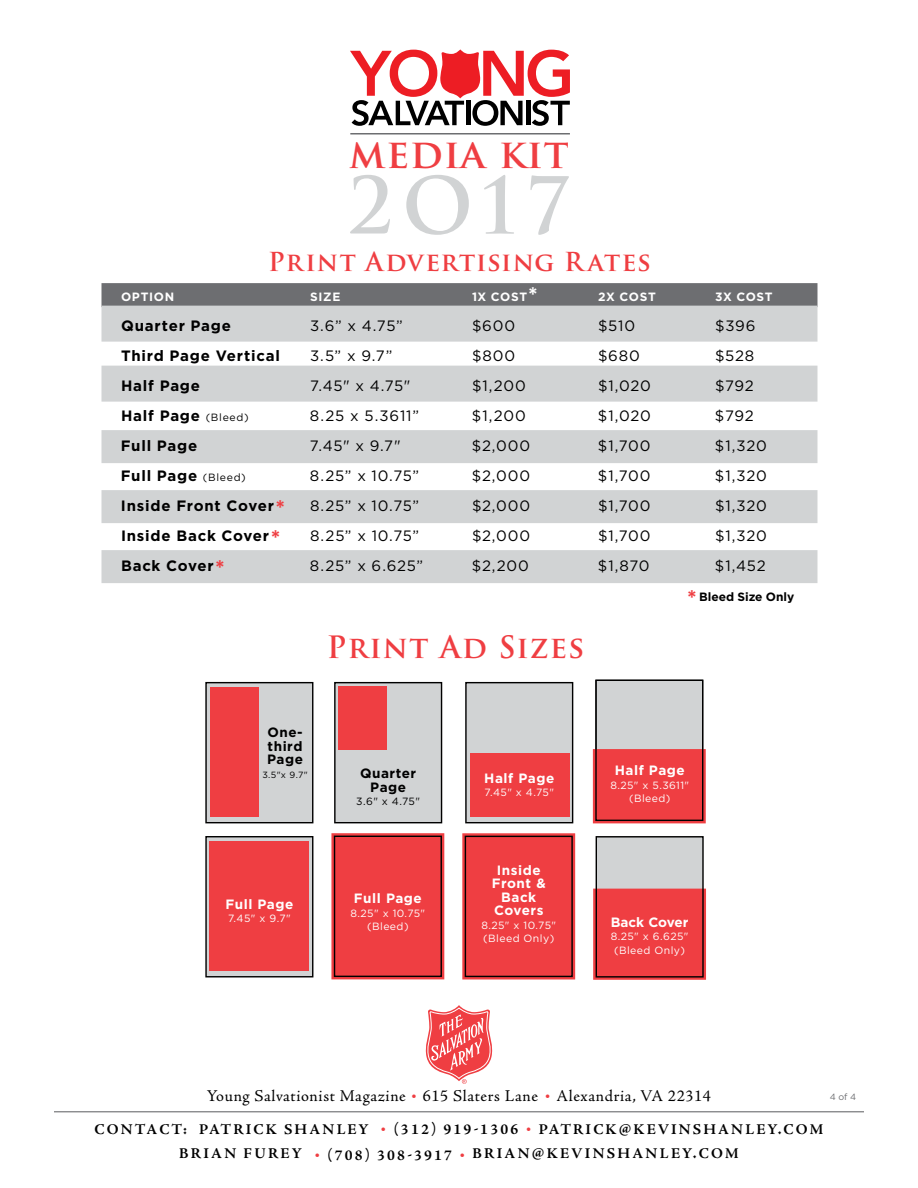
<style>
.page{position:relative;width:918px;height:1188px;background:#fff}
.page>*{position:absolute;margin:0;border:0;box-sizing:border-box;transform-origin:0 0}
.t1{font:700 76.5px "Trajan Pro";color:#d1d3d4}
.t2{font:700 39.6px "Trajan Pro";letter-spacing:.02em;color:#ef3e42}
.t3{font:700 30px "Trajan Pro";letter-spacing:.04em;color:#ef3e42}
.t4{font:700 25.5px "Trajan Pro";letter-spacing:.035em;color:#ef3e42}
.t5{font:16.5px "Adobe Jenson Pro";letter-spacing:.035em;color:#000}
.t6{font:15px "Gotham";letter-spacing:.045em;color:#000}
.t7{font:700 15px "Gotham";letter-spacing:.05em;color:#000}
.t8{font:700 15px/24px "Adobe Jenson Pro";letter-spacing:.145em;color:#000;text-align:center}
.t9{font:700 13.5px/13.5px "Gotham";letter-spacing:.04em;color:#fff;text-align:center}
.t10{font:700 13.5px/13.5px "Gotham";letter-spacing:.04em;color:#000;text-align:center}
.t11{font:700 13.5px "Gotham";color:#fff}
.t12{font:700 12px "Gotham";letter-spacing:.055em;color:#fff}
.t13{font:700 12px "Gotham";color:#000}
.t14{font:10.5px/13.5px "Gotham";letter-spacing:.04em;color:#fff;text-align:center}
.t15{font:10.5px "Gotham";color:#000}
.t16{font:9px "Gotham";color:#000}
.t17{font:9px "Gotham";color:#6d6e71}
.s1{font-size:22.5px}
.s2{font-weight:400;font-size:10.5px}
.s3{font-size:22.5px;color:#ef3e42}
.s4{font-weight:400}
.s5{font-family:"Gotham";font-size:13.5px;color:#ef3e42}
.s6{font-family:"Gotham";font-weight:400;font-size:13.5px;color:#ef3e42}
</style>
<div class="page">
<div style="left:462px;top:833px;width:113px;height:146px;background:#ef3e42;border:3px solid #ef3e42"></div>
<div style="left:465px;top:836px;width:108px;height:141px;border:1px solid #000"></div>
<div style="left:596px;top:837px;width:107px;height:140px;background:#d1d3d4"></div>
<div style="left:593px;top:889px;width:113px;height:91px;background:#ef3e42;border:3px solid #ef3e42"></div>
<div style="left:596px;top:836px;width:108px;height:142px;border:1px solid #000"></div>
<div style="left:206px;top:837px;width:107px;height:140px;background:#d1d3d4"></div>
<div style="left:205px;top:836px;width:108px;height:141px;border:1px solid #000"></div>
<div style="left:209px;top:841px;width:100px;height:129px;background:#ef3e42"></div>
<div style="left:331px;top:833px;width:113px;height:146px;background:#ef3e42;border:3px solid #ef3e42"></div>
<div style="left:334px;top:836px;width:108px;height:141px;border:1px solid #000"></div>
<div style="left:466px;top:683px;width:107px;height:140px;background:#d1d3d4"></div>
<div style="left:465px;top:682px;width:108px;height:141px;border:1px solid #000"></div>
<div style="left:470px;top:753px;width:99px;height:63px;background:#ef3e42"></div>
<div style="left:335px;top:683px;width:107px;height:140px;background:#d1d3d4"></div>
<div style="left:334px;top:682px;width:108px;height:141px;border:1px solid #000"></div>
<div style="left:339px;top:687px;width:48px;height:63px;background:#ef3e42"></div>
<div style="left:596px;top:680px;width:107px;height:140px;background:#d1d3d4"></div>
<div style="left:593px;top:749px;width:113px;height:74px;background:#ef3e42;border:3px solid #ef3e42"></div>
<div style="left:595px;top:680px;width:108px;height:141px;border:1px solid #000"></div>
<hr style="left:350px;top:133px;width:220px;height:2px;background:#6d6e71">
<svg style="left:350px;top:49px;width:220px;height:77px"></svg>
<svg style="left:425px;top:1005px;width:68px;height:79px"></svg>
<hr style="left:54px;top:1111px;width:810px;height:1px;background:#6d6e71">
<div style="left:102px;top:283px;width:715px;height:24px;background:#6d6e71"></div>
<div style="left:102px;top:306px;width:715px;height:36px;background:#d1d3d4"></div>
<div style="left:102px;top:366px;width:715px;height:36px;background:#d1d3d4"></div>
<div style="left:102px;top:430px;width:715px;height:33px;background:#d1d3d4"></div>
<div style="left:102px;top:490px;width:715px;height:33px;background:#d1d3d4"></div>
<div style="left:102px;top:550px;width:715px;height:33px;background:#d1d3d4"></div>
<div style="left:206px;top:683px;width:107px;height:140px;background:#d1d3d4"></div>
<div style="left:205px;top:682px;width:108px;height:141px;border:1px solid #000"></div>
<div style="left:210px;top:687px;width:48px;height:129px;background:#ef3e42"></div>
<h2 class="t2" style="left:349px;top:129px;width:221px">media kit</h2>
<h1 class="t1" style="left:347px;top:158px;width:225px">2O17</h1>
<h3 class="t4" style="left:268px;top:246px;width:384px">Print Advertising R ates</h3>
<p class="t12" style="left:121px;top:290px;width:55px">OPTION</p>
<p class="t12" style="left:310px;top:290px;width:32px">SIZE</p>
<p class="t12" style="left:472px;top:290px;width:67px">1X COST<span class="s1">*</span></p>
<p class="t12" style="left:598px;top:290px;width:59px">2X COST</p>
<p class="t12" style="left:715px;top:290px;width:59px">3X COST</p>
<p class="t7" style="left:121px;top:317px;width:112px">Quarter Page</p>
<p class="t6" style="left:310px;top:318px;width:94px">3.6” x 4.75”</p>
<p class="t6" style="left:472px;top:318px;width:45px">$600</p>
<p class="t6" style="left:598px;top:318px;width:39px">$510</p>
<p class="t6" style="left:715px;top:318px;width:42px">$396</p>
<p class="t7" style="left:121px;top:347px;width:160px">Third Page Vertical</p>
<p class="t6" style="left:310px;top:348px;width:84px">3.5” x 9.7”</p>
<p class="t6" style="left:472px;top:348px;width:45px">$800</p>
<p class="t6" style="left:598px;top:348px;width:43px">$680</p>
<p class="t6" style="left:715px;top:348px;width:41px">$528</p>
<p class="t7" style="left:121px;top:377px;width:81px">Half Page</p>
<p class="t6" style="left:310px;top:378px;width:102px">7.45" x 4.75"</p>
<p class="t6" style="left:472px;top:378px;width:55px">$1,200</p>
<p class="t6" style="left:598px;top:378px;width:54px">$1,020</p>
<p class="t6" style="left:715px;top:378px;width:40px">$792</p>
<p class="t7" style="left:121px;top:407px;width:129px">Half Page <span class="s2">(Bleed)</span></p>
<p class="t6" style="left:310px;top:408px;width:111px">8.25 x 5.3611”</p>
<p class="t6" style="left:472px;top:408px;width:55px">$1,200</p>
<p class="t6" style="left:598px;top:408px;width:54px">$1,020</p>
<p class="t6" style="left:715px;top:408px;width:40px">$792</p>
<p class="t7" style="left:121px;top:437px;width:78px">Full Page</p>
<p class="t6" style="left:310px;top:438px;width:92px">7.45" x 9.7"</p>
<p class="t6" style="left:472px;top:438px;width:60px">$2,000</p>
<p class="t6" style="left:598px;top:438px;width:54px">$1,700</p>
<p class="t6" style="left:715px;top:438px;width:53px">$1,320</p>
<p class="t7" style="left:121px;top:467px;width:126px">Full Page <span class="s2">(Bleed)</span></p>
<p class="t6" style="left:310px;top:468px;width:111px">8.25” x 10.75”</p>
<p class="t6" style="left:472px;top:468px;width:60px">$2,000</p>
<p class="t6" style="left:598px;top:468px;width:54px">$1,700</p>
<p class="t6" style="left:715px;top:468px;width:53px">$1,320</p>
<p class="t7" style="left:121px;top:497px;width:300px">Inside Front Cover<span class="s3">*</span> <span class="s4">8.25” x 10.75”</span></p>
<p class="t6" style="left:472px;top:498px;width:60px">$2,000</p>
<p class="t6" style="left:598px;top:498px;width:54px">$1,700</p>
<p class="t6" style="left:715px;top:498px;width:53px">$1,320</p>
<p class="t7" style="left:121px;top:527px;width:161px">Inside Back Cover<span class="s3">*</span></p>
<p class="t6" style="left:310px;top:528px;width:111px">8.25” x 10.75”</p>
<p class="t6" style="left:472px;top:528px;width:60px">$2,000</p>
<p class="t6" style="left:598px;top:528px;width:54px">$1,700</p>
<p class="t6" style="left:715px;top:528px;width:53px">$1,320</p>
<p class="t7" style="left:121px;top:557px;width:105px">Back Cover<span class="s3">*</span></p>
<p class="t6" style="left:310px;top:558px;width:115px">8.25” x 6.625”</p>
<p class="t6" style="left:472px;top:558px;width:58px">$2,200</p>
<p class="t6" style="left:598px;top:558px;width:53px">$1,870</p>
<p class="t6" style="left:715px;top:558px;width:52px">$1,452</p>
<p class="t13" style="left:687px;top:590px;width:109px"><span class="s3">*</span> Bleed Size Only</p>
<h3 class="t3" style="left:327px;top:629px;width:259px">Print Ad Sizes</h3>
<p class="t10" style="left:267px;top:725px;width:37px;text-align:justify">One&shy;third Page</p>
<p class="t16" style="left:262px;top:769px;width:47px">3.5"x 9.7"</p>
<p class="t9" style="left:225px;top:897px;width:70px">Full Page</p>
<p class="t14" style="left:228px;top:911px;width:64px">7.45" x 9.7"</p>
<p class="t10" style="left:360px;top:767px;width:58px">Quarter<br>Page</p>
<p class="t15" style="left:356px;top:796px;width:65px">3.6" x 4.75"</p>
<p class="t9" style="left:354px;top:892px;width:70px">Full Page</p>
<p class="t14" style="left:351px;top:906px;width:76px">8.25" x 10.75" (Bleed)</p>
<p class="t9" style="left:484px;top:771px;width:72px">Half Page</p>
<p class="t14" style="left:484px;top:786px;width:71px">7.45" x 4.75"</p>
<p class="t9" style="left:615px;top:763px;width:72px">Half Page</p>
<p class="t14" style="left:610px;top:778px;width:80px">8.25" x 5.3611" (Bleed)</p>
<p class="t9" style="left:492px;top:863px;width:55px">Inside<br>Front &amp;<br>Back<br>Covers</p>
<p class="t14" style="left:481px;top:918px;width:76px;text-align:left">8.25" x 10.75" (Bleed Only)</p>
<p class="t11" style="left:611px;top:914px;width:79px">Back Cover</p>
<p class="t14" style="left:611px;top:930px;width:79px">8.25" x 6.625" (Bleed Only)</p>
<p class="t5" style="left:207px;top:1086px;width:506px">Young Salvationist Magazine <span class="s5">•</span> 615 Slaters Lane <span class="s5">•</span> Alexandria, VA 22314</p>
<p class="t8" style="left:95px;top:1118px;width:730px">CONTACT: PATRICK SHANLEY <span class="s6">•</span> (312) 919-1306 <span class="s6">•</span> PATRICK@KEVINSHANLEY.COM<br>BRIAN FUREY <sub>•</sub> (708) 308-3917 <sub>•</sub> BRIAN@KEVINSHANLEY.COM</p>
<p class="t17" style="left:830px;top:1092px;width:28px">4 of 4</p>
</div>
